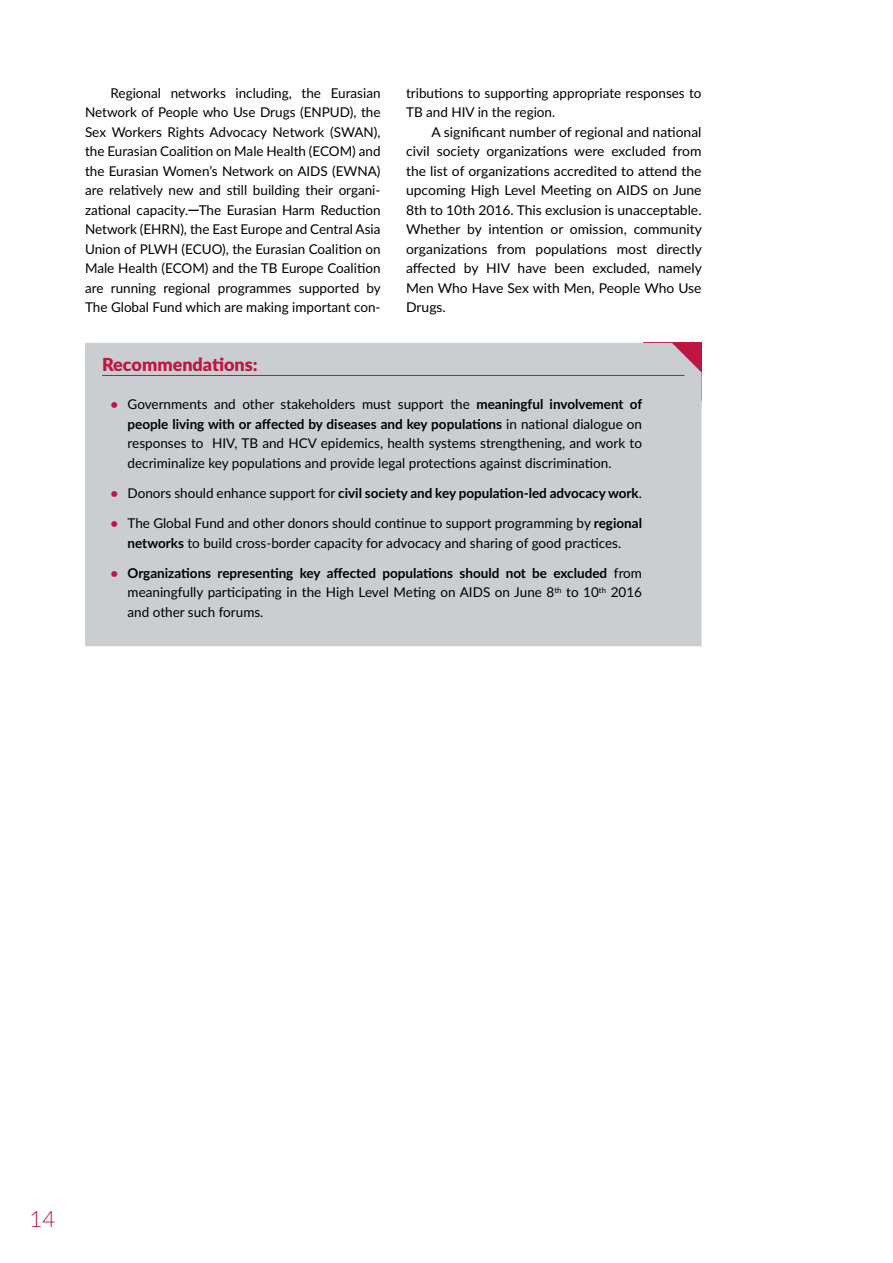
<style>
.page{position:relative;width:893px;height:1263px;background:#fff}
.page>*{position:absolute;margin:0;border:0;box-sizing:border-box;transform-origin:0 0}
.t1{font:300 22.5px "Lato";color:#be1542}
.t2{font:900 18px "Lato";color:#be1542}
.t3{font:13.5px/19.5px "Lato";color:#000;text-align:justify}
.t4{font:700 13.5px "Lato";color:#000}
.s1{font-weight:700;color:#be1542}
.s2{font-weight:700}
.s3{color:#be1542}
.s4{font-weight:400}
</style>
<div class="page">
<div style="left:85px;top:343px;width:617px;height:303px;background:#cbced1"></div>
<hr style="left:102px;top:375px;width:583px;height:1px;background:#be1542">
<p class="t3" style="left:85px;top:83px;width:297px;text-indent:26px">Regional networks including, the Eurasian Network of People who Use Drugs (ENPUD), the Sex Workers Rights Advocacy Network (SWAN), the Eurasian Coalition on Male Health (ECOM) and the Eurasian Women’s Network on AIDS (EWNA) are relatively new and still building their organi&shy;zational capacity. The Eurasian Harm Reduction Network (EHRN), the East Europe and Central Asia Union of PLWH (ECUO), the Eurasian Coalition on Male Health (ECOM) and the TB Europe Coalition are running regional programmes supported by The Global Fund which are making important con-</p>
<p class="t3" style="left:406px;top:83px;width:297px">tributions to supporting appropriate responses to<br>TB and HIV in the region.</p>
<p class="t3" style="left:406px;top:122px;width:297px;text-indent:26px">A significant number of regional and national civil society organizations were excluded from the list of organizations accredited to attend the upcoming High Level Meeting on AIDS on June 8th to 10th 2016. This exclusion is unacceptable.<br>Whether by intention or omission, community organizations from populations most directly affected by HIV have been excluded, namely Men Who Have Sex with Men, People Who Use Drugs.</p>
<h2 class="t2" style="left:102px;top:351px;width:157px">Recommendations:</h2>
<p class="t3" style="left:128px;top:394px;width:516px;text-indent:-17px"><span class="s1">•</span> Governments and other stakeholders must support the <span class="s2">meaningful involvement of people living with or affected by diseases and key populations</span> in national dialogue on responses to HIV, TB and HCV epidemics, health systems strengthening, and work to decriminalize key populations and provide legal protections against discrimination.</p>
<p class="t4" style="left:111px;top:483px;width:533px"><span class="s3">•</span> <span class="s4">Donors should enhance support for</span> civil society and key population-led advocacy work<span class="s4">.</span></p>
<p class="t3" style="left:111px;top:513px;width:533px;text-align:center"><span class="s1">•</span> The Global Fund and other donors should continue to support programming by <span class="s2">regional networks</span> to build cross-border capacity for advocacy and sharing of good practices.</p>
<p class="t3" style="left:128px;top:563px;width:516px;text-indent:-17px"><span class="s1">•</span> <span class="s2">Organizations representing key affected populations should not be excluded</span> from meaningfully participating in the High Level Meting on AIDS on June 8<sup>th</sup> to 10<sup>th</sup> 2016 and other such forums.</p>
<h1 class="t1" style="left:29px;top:1204px;width:28px">14</h1>
</div>
